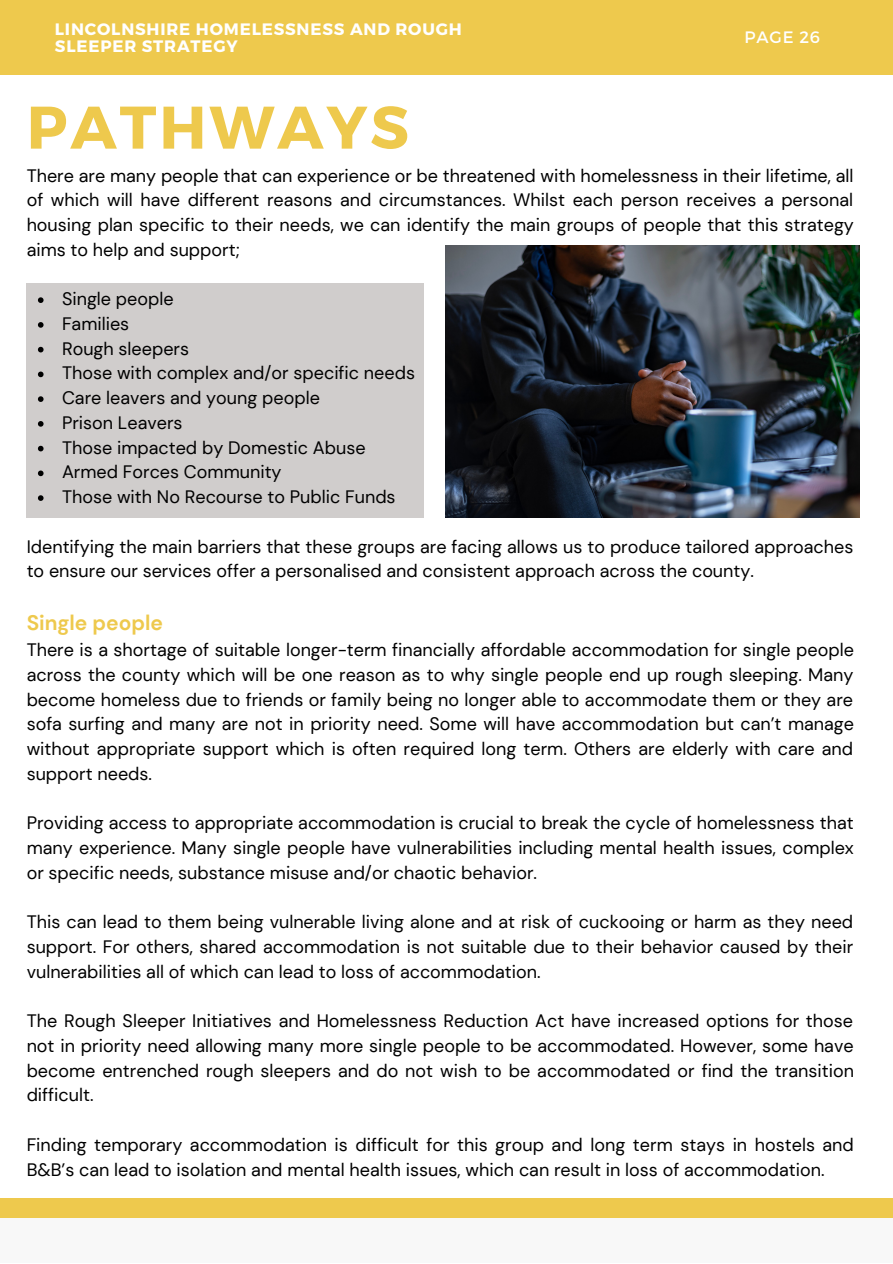
<style>
.page{position:relative;width:893px;height:1264px;background:#fff}
.page>*{position:absolute;margin:0;border:0;box-sizing:border-box;transform-origin:0 0}
.t1{font:700 60px "Montserrat";letter-spacing:.05em;color:#eec94d}
.t2{font:700 21px "DM Sans";color:#eec94d}
.t3{font:18px/24.8px "DM Sans";color:#000;text-align:justify}
.t4{font:700 16.5px/16.8px "Montserrat";letter-spacing:.05em;color:#fff}
.t5{font:16.5px "Montserrat";letter-spacing:.05em;color:#fff}
</style>
<div class="page">
<div style="left:0;top:0;width:892px;height:74px;background:#eec94d"></div>
<div style="left:0;top:1216px;width:892px;height:46px;background:#f8f8f8"></div>
<div style="left:0;top:1197px;width:892px;height:20px;background:#eec94d"></div>
<div style="left:27px;top:283px;width:397px;height:234px;background:#d0cdcc"></div>
<img style="left:445px;top:245px;width:414px;height:272px">
<svg style="left:38px;top:297px;width:6px;height:6px"></svg>
<svg style="left:38px;top:322px;width:6px;height:6px"></svg>
<svg style="left:38px;top:347px;width:6px;height:5px"></svg>
<svg style="left:38px;top:371px;width:6px;height:6px"></svg>
<svg style="left:38px;top:396px;width:6px;height:6px"></svg>
<svg style="left:38px;top:421px;width:6px;height:5px"></svg>
<svg style="left:38px;top:446px;width:6px;height:5px"></svg>
<svg style="left:38px;top:470px;width:6px;height:6px"></svg>
<svg style="left:38px;top:495px;width:6px;height:6px"></svg>
<p class="t4" style="left:55px;top:20px;width:408px">LINCOLNSHIRE HOMELESSNESS AND ROUGH<br>SLEEPER STRATEGY</p>
<h1 class="t1" style="left:27px;top:88px;width:383px">PATHWAYS</h1>
<p class="t5" style="left:744px;top:27px;width:77px">PAGE 26</p>
<p class="t3" style="left:27px;top:163px;width:828px">There are many people that can experience or be threatened with homelessness in their lifetime, all of which will have different reasons and circumstances. Whilst each person receives a personal housing plan specific to their needs, we can identify the main groups of people that this strategy aims to help and support;</p>
<p class="t3" style="left:62px;top:287px;width:354px;text-align:left">Single people<br>Families<br>Rough sleepers<br>Those with complex and/or specific needs<br>Care leavers and young people<br>Prison Leavers<br>Those impacted by Domestic Abuse<br>Armed Forces Community<br>Those with No Recourse to Public Funds</p>
<p class="t3" style="left:27px;top:534px;width:828px">Identifying the main barriers that these groups are facing allows us to produce tailored approaches to ensure our services offer a personalised and consistent approach across the county.</p>
<p class="t2" style="left:27px;top:609px;width:138px">Single people</p>
<p class="t3" style="left:27px;top:637px;width:828px">There is a shortage of suitable longer-term financially affordable accommodation for single people across the county which will be one reason as to why single people end up rough sleeping. Many become homeless due to friends or family being no longer able to accommodate them or they are sofa surfing and many are not in priority need. Some will have accommodation but can’t manage without appropriate support which is often required long term. Others are elderly with care and support needs.</p>
<p class="t3" style="left:27px;top:810px;width:828px">Providing access to appropriate accommodation is crucial to break the cycle of homelessness that many experience. Many single people have vulnerabilities including mental health issues, complex or specific needs, substance misuse and/or chaotic behavior.</p>
<p class="t3" style="left:27px;top:909px;width:828px">This can lead to them being vulnerable living alone and at risk of cuckooing or harm as they need support. For others, shared accommodation is not suitable due to their behavior caused by their vulnerabilities all of which can lead to loss of accommodation.</p>
<p class="t3" style="left:27px;top:1008px;width:828px">The Rough Sleeper Initiatives and Homelessness Reduction Act have increased options for those not in priority need allowing many more single people to be accommodated. However, some have become entrenched rough sleepers and do not wish to be accommodated or find the transition difficult.</p>
<p class="t3" style="left:27px;top:1132px;width:828px">Finding temporary accommodation is difficult for this group and long term stays in hostels and<br>B&amp;B’s can lead to isolation and mental health issues, which can result in loss of accommodation.</p>
</div>
